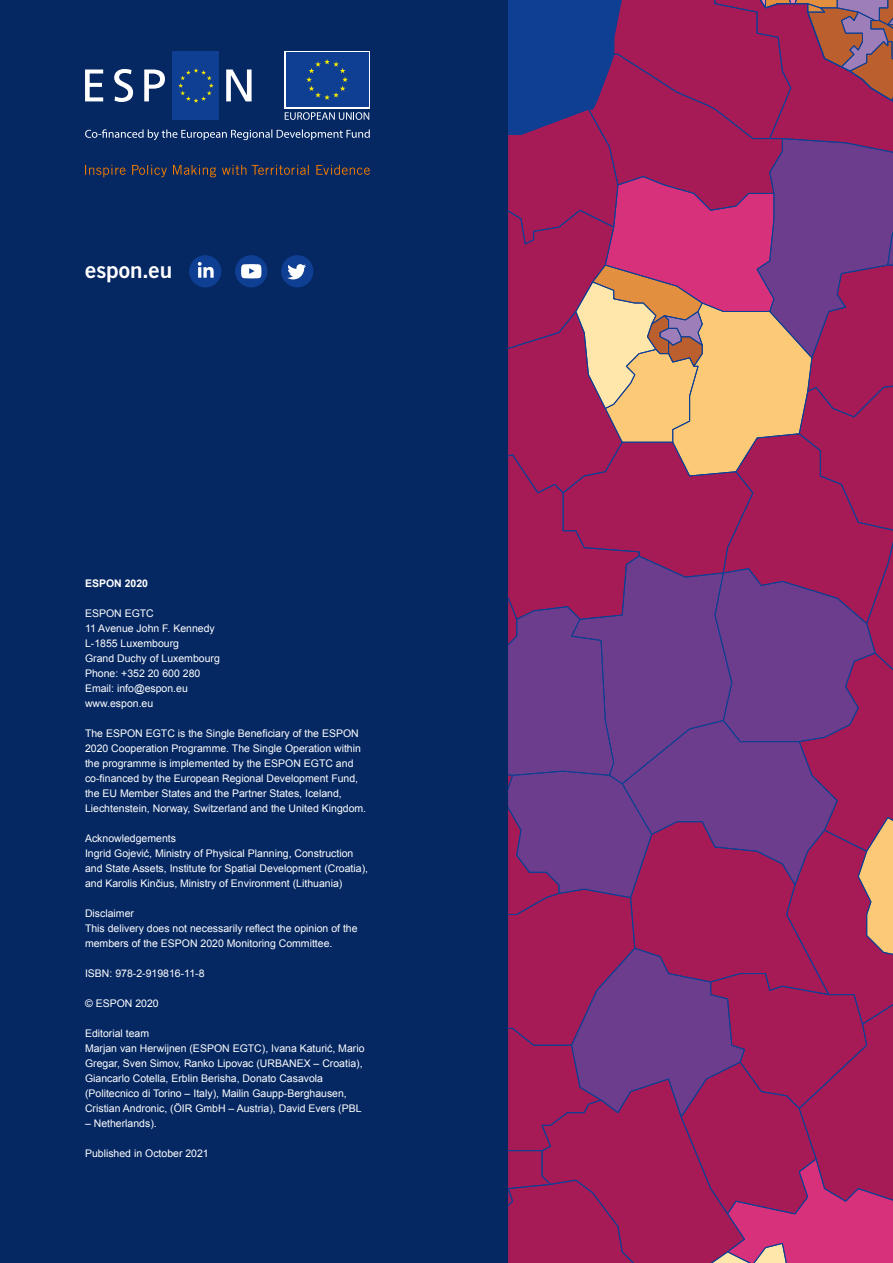
<style>
.page{position:relative;width:893px;height:1263px;background:#fff}
.page>*{position:absolute;margin:0;border:0;box-sizing:border-box;transform-origin:0 0}
.underoverskrift{font:22.5px "Trade Gothic LT Std Bd 2";color:#fff}
.bagsidetekst{font:10.5px/15px "Arial";color:#fff}
.bagsidetekst-2{font:700 10.5px "Arial";color:#fff}
</style>
<div class="page">
<div style="left:0;top:0;width:510px;height:1263px;background:#052762"></div>
<svg style="left:508px;top:0;width:385px;height:1263px;background:#97336b"></svg>
<svg style="left:85px;top:129px;width:285px;height:11px"></svg>
<svg style="left:85px;top:69px;width:18px;height:32px"></svg>
<svg style="left:114px;top:69px;width:19px;height:33px"></svg>
<svg style="left:144px;top:69px;width:21px;height:32px"></svg>
<svg style="left:226px;top:69px;width:26px;height:32px"></svg>
<div style="left:173px;top:51px;width:46px;height:69px;background:#0f3f93"></div>
<svg style="left:178px;top:68px;width:36px;height:35px"></svg>
<svg style="left:285px;top:112px;width:84px;height:8px"></svg>
<div style="left:284px;top:51px;width:86px;height:57px;background:linear-gradient(to bottom,#0f3f93,#0f3f93)"></div>
<div style="left:286px;top:53px;width:82px;height:54px;background:#0f3f93"></div>
<svg style="left:306px;top:59px;width:42px;height:41px"></svg>
<svg style="left:85px;top:165px;width:41px;height:12px"></svg>
<svg style="left:132px;top:165px;width:35px;height:12px"></svg>
<svg style="left:173px;top:165px;width:43px;height:12px"></svg>
<svg style="left:222px;top:165px;width:24px;height:10px"></svg>
<svg style="left:252px;top:165px;width:57px;height:10px"></svg>
<svg style="left:316px;top:165px;width:54px;height:10px"></svg>
<div style="left:189px;top:255px;width:32px;height:32px;background:#0f3f93;border-radius:50%"></div>
<div style="left:235px;top:255px;width:32px;height:32px;background:#0f3f93;border-radius:50%"></div>
<div style="left:281px;top:255px;width:32px;height:32px;background:#0f3f93;border-radius:50%"></div>
<svg style="left:241px;top:264px;width:20px;height:14px"></svg>
<svg style="left:287px;top:264px;width:19px;height:15px"></svg>
<svg style="left:198px;top:262px;width:16px;height:16px"></svg>
<p class="underoverskrift" style="left:85px;top:256px;width:89px">espon.eu</p>
<p class="bagsidetekst-2" style="left:85px;top:576px;width:65px">ESPON 2020</p>
<p class="bagsidetekst" style="left:85px;top:605px;width:70px">ESPON EGTC</p>
<p class="bagsidetekst" style="left:85px;top:620px;width:131px">11 Avenue John F. Kennedy</p>
<p class="bagsidetekst" style="left:85px;top:635px;width:95px">L-1855 Luxembourg</p>
<p class="bagsidetekst" style="left:85px;top:650px;width:136px">Grand Duchy of Luxembourg</p>
<p class="bagsidetekst" style="left:85px;top:665px;width:117px">Phone: +352 20 600 280</p>
<p class="bagsidetekst" style="left:85px;top:680px;width:104px">Email: info@espon.eu</p>
<p class="bagsidetekst" style="left:85px;top:695px;width:70px">www.espon.eu</p>
<p class="bagsidetekst" style="left:85px;top:725px;width:283px">The ESPON EGTC is the Single Beneficiary of the ESPON 2020 Cooperation Programme. The Single Operation within the programme is implemented by the ESPON EGTC and co-financed by the European Regional Development Fund, the EU Member States and the Partner States, Iceland, Liechtenstein, Norway, Switzerland and the United Kingdom.</p>
<p class="bagsidetekst" style="left:85px;top:830px;width:93px">Acknowledgements</p>
<p class="bagsidetekst" style="left:85px;top:845px;width:285px">Ingrid Gojević, Ministry of Physical Planning, Construction and State Assets, Institute for Spatial Development (Croatia), and Karolis Kinčius, Ministry of Environment (Lithuania)</p>
<p class="bagsidetekst" style="left:85px;top:905px;width:50px">Disclaimer</p>
<p class="bagsidetekst" style="left:85px;top:920px;width:274px">This delivery does not necessarily reflect the opinion of the members of the ESPON 2020 Monitoring Committee.</p>
<p class="bagsidetekst" style="left:85px;top:965px;width:121px">ISBN: 978-2-919816-11-8</p>
<p class="bagsidetekst" style="left:85px;top:995px;width:75px">© ESPON 2020</p>
<p class="bagsidetekst" style="left:85px;top:1025px;width:66px">Editorial team</p>
<p class="bagsidetekst" style="left:85px;top:1040px;width:281px">Marjan van Herwijnen (ESPON EGTC), Ivana Katurić, Mario Gregar, Sven Simov, Ranko Lipovac (URBANEX – Croatia), Giancarlo Cotella, Erblin Berisha, Donato Casavola (Politecnico di Torino – Italy), Mailin Gaupp-Berghausen, Cristian Andronic, (ÖIR GmbH – Austria), David Evers (PBL</p>
<p class="bagsidetekst" style="left:85px;top:1115px;width:73px">– Netherlands).</p>
<p class="bagsidetekst" style="left:85px;top:1145px;width:125px">Published in October 2021</p>
</div>
